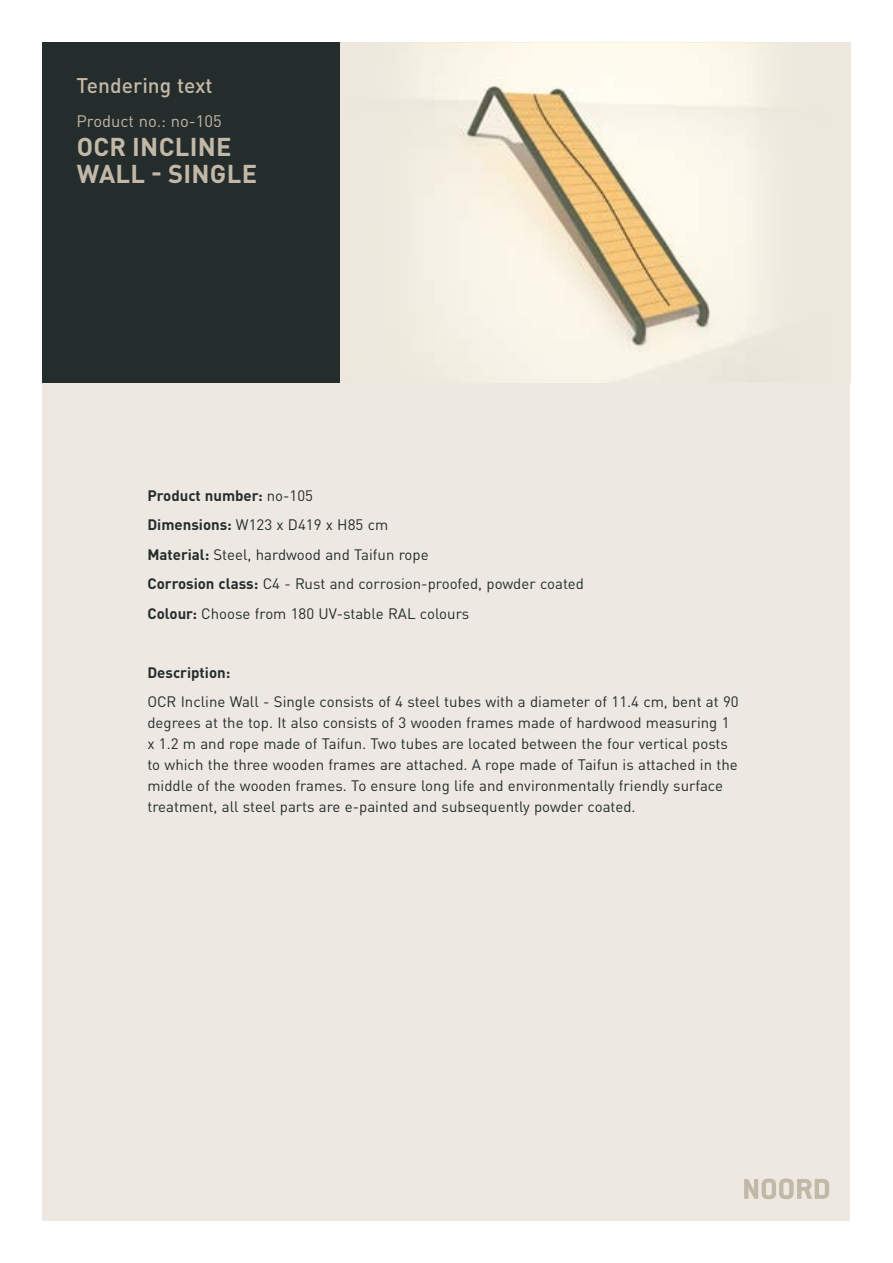
<style>
.page{position:relative;width:893px;height:1263px;background:#fff}
.page>*{position:absolute;margin:0;border:0;box-sizing:border-box;transform-origin:0 0}
.t1{font:700 25.5px/27px "DIN Pro";letter-spacing:.01em;color:#c2b8a7}
.t2{font:500 21px "DIN Pro";color:#c2b8a7}
.t3{font:16.5px "DIN Pro";color:#c2b8a7}
.t4{font:15px/21px "DIN Pro";color:#252c2c}
.t5{font:700 15px "DIN Pro";color:#252c2c}
.s1{font-weight:700}
</style>
<div class="page">
<div style="left:43px;top:383px;width:807px;height:837px;background:#ede9e2"></div>
<div style="left:43px;top:43px;width:297px;height:340px;background:#252c2c"></div>
<div style="left:340px;top:43px;width:510px;height:340px;background:#ece8dd"></div>
<img style="left:426px;top:43px;width:332px;height:340px">
<svg style="left:744px;top:1178px;width:85px;height:21px"></svg>
<h2 class="t2" style="left:77px;top:69px;width:138px">Tendering text</h2>
<p class="t3" style="left:77px;top:109px;width:147px">Product no.: no-105</p>
<h1 class="t1" style="left:77px;top:132px;width:182px">OCR INCLINE<br>WALL - SINGLE</h1>
<p class="t4" style="left:147px;top:479px;width:438px;line-height:29.5px"><span class="s1">Product number:</span> no-105<br><span class="s1">Dimensions:</span> W123 x D419 x H85 cm<br><span class="s1">Material:</span> Steel, hardwood and Taifun rope<br><span class="s1">Corrosion class:</span> C4 - Rust and corrosion-proofed, powder coated <span class="s1">Colour:</span> Choose from 180 UV-stable RAL colours</p>
<p class="t5" style="left:147px;top:660px;width:85px">Description:</p>
<p class="t4" style="left:147px;top:690px;width:593px">OCR Incline Wall - Single consists of 4 steel tubes with a diameter of 11.4 cm, bent at 90 degrees at the top. It also consists of 3 wooden frames made of hardwood measuring 1 x 1.2 m and rope made of Taifun. Two tubes are located between the four vertical posts to which the three wooden frames are attached. A rope made of Taifun is attached in the middle of the wooden frames. To ensure long life and environmentally friendly surface treatment, all steel parts are e-painted and subsequently powder coated.</p>
</div>
